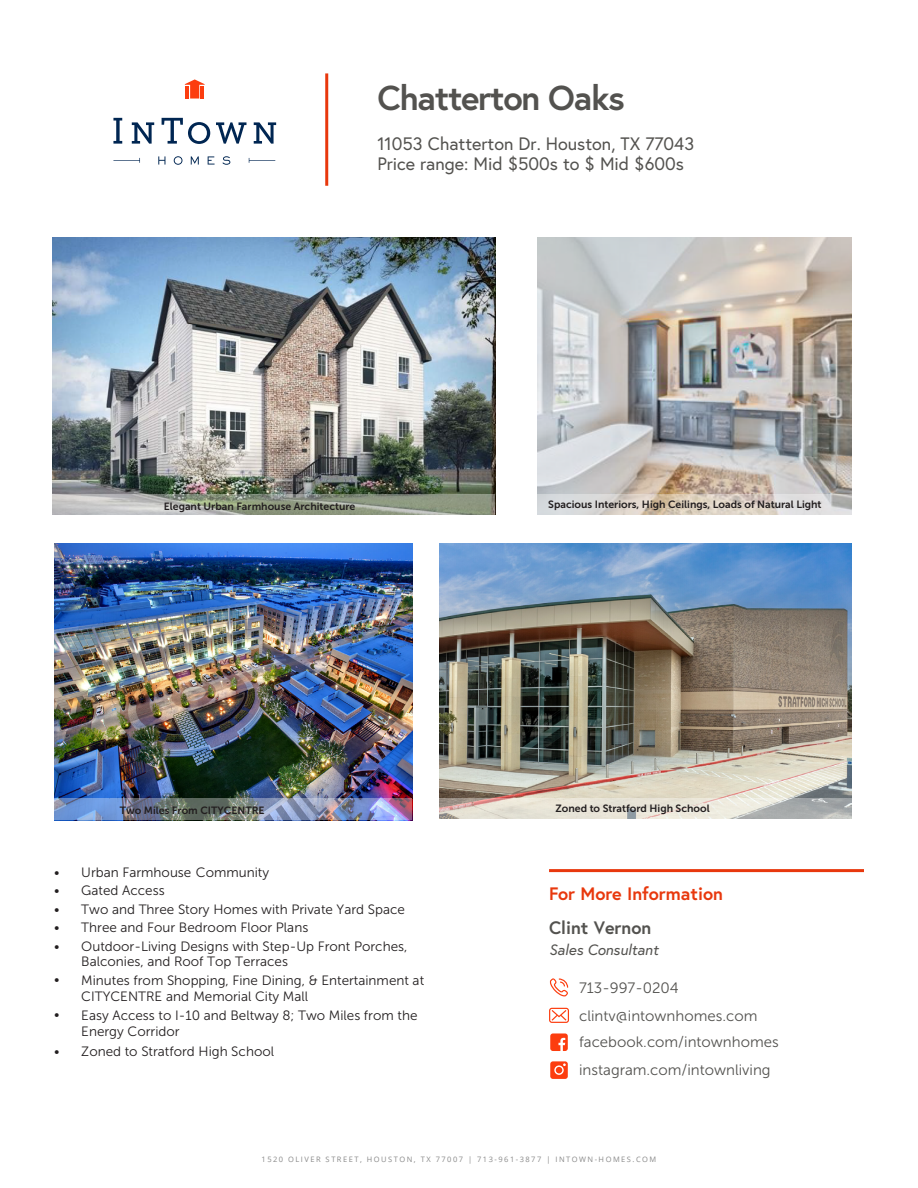
<style>
.page{position:relative;width:918px;height:1188px;background:#fff}
.page>*{position:absolute;margin:0;border:0;box-sizing:border-box;transform-origin:0 0}
.t1{font:700 34.5px "Europa";letter-spacing:-.035em;color:#53524f}
.t2{font:18px/19.8px "Europa";color:#53524f}
.t3{font:700 18px "Europa";color:#e8380d}
.t4{font:700 18px "Europa";color:#53524f}
.t5{font:15px/27.9px "Museo Sans 300";color:#53524f}
.t6{font:italic 15px "Europa";color:#53524f}
.t7{font:13.5px/16.2px "Museo Sans 300";color:#221e1f}
.t8{font:10.5px "Museo Sans 700";color:#221e1f}
.t9{font:7.5px "Open Sans";letter-spacing:.2em;color:#898989}
</style>
<div class="page">
<img style="left:538px;top:237px;width:314px;height:257px">
<img style="left:440px;top:543px;width:412px;height:255px">
<img style="left:52px;top:237px;width:443px;height:257px">
<hr style="left:549px;top:869px;width:315px;height:3px;background:#e8380d">
<hr style="left:325px;top:73px;width:3px;height:113px;background:#e8380d">
<svg style="left:113px;top:118px;width:163px;height:26px"></svg>
<svg style="left:249px;top:158px;width:26px;height:5px"></svg>
<svg style="left:113px;top:158px;width:27px;height:5px"></svg>
<svg style="left:158px;top:156px;width:72px;height:9px"></svg>
<svg style="left:185px;top:79px;width:20px;height:20px"></svg>
<svg style="left:550px;top:978px;width:18px;height:18px"></svg>
<svg style="left:549px;top:1008px;width:20px;height:15px"></svg>
<svg style="left:550px;top:1033px;width:18px;height:18px"></svg>
<div style="left:550px;top:1061px;width:18px;height:18px;background:#fc3d0f;border-radius:3px"></div>
<svg style="left:554px;top:1063px;width:12px;height:12px"></svg>
<img style="left:54px;top:543px;width:358px;height:255px">
<svg style="left:537px;top:494px;width:315px;height:21px;background:#d7d1ca"></svg>
<svg style="left:52px;top:494px;width:443px;height:21px;background:#9fa698"></svg>
<svg style="left:440px;top:798px;width:412px;height:21px;background:#d7d2ca"></svg>
<img style="left:54px;top:798px;width:358px;height:22px">
<h1 class="t1" style="left:377px;top:74px;width:249px">Chatterton Oaks</h1>
<h2 class="t2" style="left:377px;top:134px;width:318px">11053 Chatterton Dr. Houston, TX 77043<br>Price range: Mid $500s to $ Mid $600s</h2>
<p class="t8" style="left:164px;top:501px;width:193px">Elegant Urban Farmhouse Architecture</p>
<p class="t8" style="left:548px;top:498px;width:275px">Spacious Interiors, High Ceilings, Loads of Natural Light</p>
<p class="t8" style="left:120px;top:805px;width:146px">Two Miles From CITYCENTRE</p>
<p class="t8" style="left:555px;top:803px;width:156px">Zoned to Stratford High School</p>
<p class="t7" style="left:54px;top:864px;width:216px">• Urban Farmhouse Community</p>
<p class="t7" style="left:54px;top:883px;width:112px">• Gated Access</p>
<p class="t7" style="left:54px;top:901px;width:352px">• Two and Three Story Homes with Private Yard Space</p>
<p class="t7" style="left:54px;top:919px;width:256px">• Three and Four Bedroom Floor Plans</p>
<p class="t7" style="left:81px;top:939px;width:328px;line-height:15px;text-indent:-27px">• Outdoor-Living Designs with Step-Up Front Porches,<br>Balconies, and Roof Top Terraces</p>
<p class="t7" style="left:81px;top:972px;width:344px">Minutes from Shopping, Fine Dining, &amp; Entertainment at<br>CITYCENTRE and Memorial City Mall</p>
<p class="t7" style="left:54px;top:1007px;width:7px">•</p>
<p class="t7" style="left:54px;top:971px;width:7px">•</p>
<p class="t7" style="left:81px;top:1007px;width:338px">Easy Access to I-10 and Beltway 8; Two Miles from the<br>Energy Corridor</p>
<p class="t7" style="left:54px;top:1044px;width:221px">• Zoned to Stratford High School</p>
<h2 class="t3" style="left:549px;top:882px;width:176px">For More Information</h2>
<h2 class="t4" style="left:549px;top:916px;width:104px">Clint Vernon</h2>
<p class="t6" style="left:549px;top:941px;width:111px">Sales Consultant</p>
<p class="t5" style="left:579px;top:975px;width:180px;line-height:27.3px">713-997-0204 clintv@intownhomes.com</p>
<p class="t5" style="left:579px;top:1028px;width:201px">facebook.com/intownhomes instagram.com/intownliving</p>
<p class="t9" style="left:262px;top:1155px;width:396px">1520 OLIVER STREET, HOUSTON, TX 77007 | 713-961-3877 | INTOWN-HOMES.COM</p>
</div>
